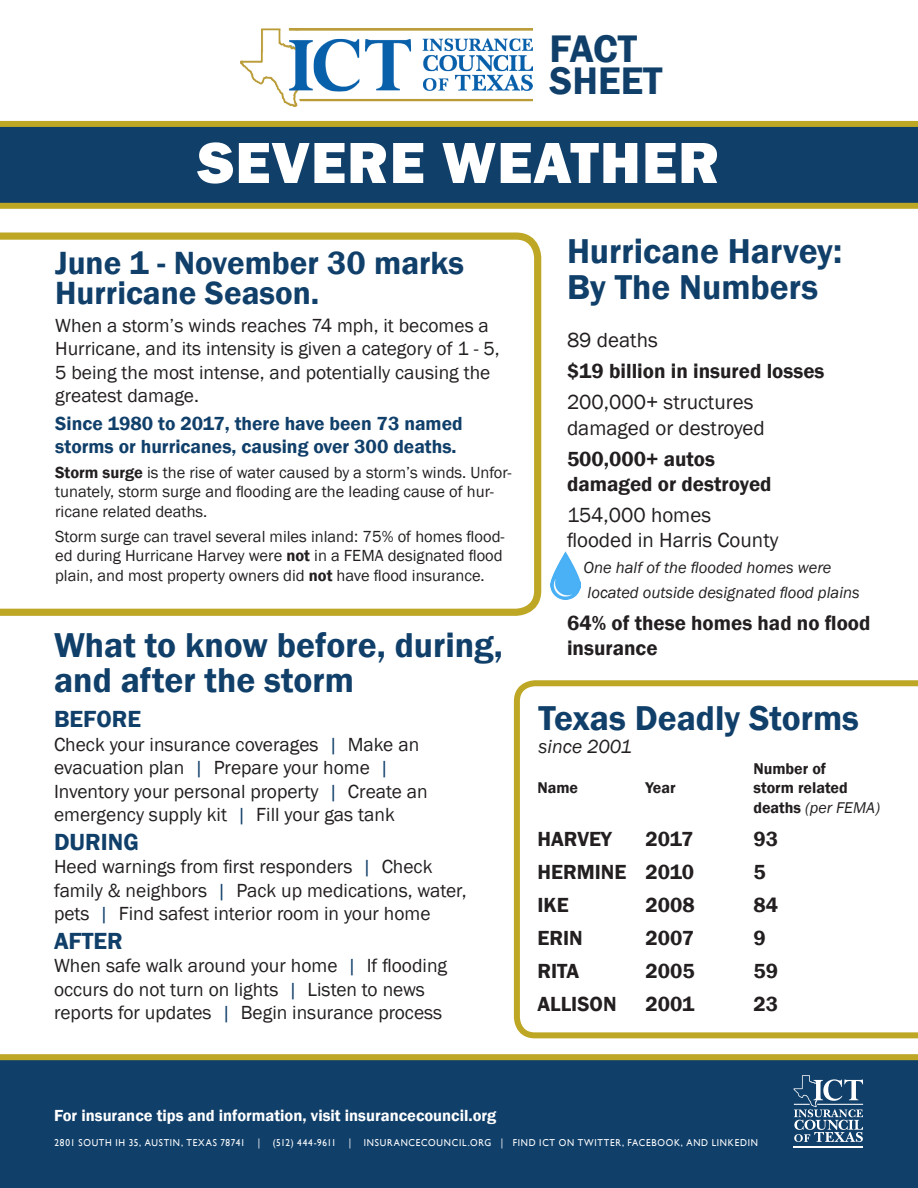
<style>
.page{position:relative;width:918px;height:1188px;background:#fff}
.page>*{position:absolute;margin:0;border:0;box-sizing:border-box;transform-origin:0 0}
.t1{font:800 60px "Franklin Gothic";letter-spacing:.02em;color:#fff}
.t2{font:600 39.45px "Franklin Gothic";color:#103f6a}
.t3{font:600 35.55px/34.5px "Franklin Gothic";color:#103f6a}
.t4{font:600 35.4px "Franklin Gothic";color:#103f6a}
.t5{font:600 33px/30px "Franklin Gothic";color:#103f6a}
.t6{font:600 24px "Franklin Gothic";color:#103f6a}
.t7{font:600 21px/25.2px "Franklin Gothic";color:#231f20}
.t8{font:21px/25.2px "Franklin Gothic";color:#231f20}
.t9{font:19.5px/23.4px "Franklin Gothic";color:#231f20}
.t10{font:600 19.5px/23.4px "Franklin Gothic";color:#103f6a}
.t11{font:italic 19.5px "Franklin Gothic";color:#231f20}
.t12{font:16.5px/19.8px "Franklin Gothic";color:#231f20}
.t13{font:italic 16.5px/25.2px "Franklin Gothic";color:#231f20}
.t14{font:600 16.5px "Franklin Gothic";color:#fff}
.t15{font:600 16.05px "Franklin Gothic";color:#231f20}
.t16{font:italic 16.05px "Franklin Gothic";color:#231f20}
.t17{font:10.05px "Gill Sans";letter-spacing:.08em;color:#fff;scale:.92 1}
.t18{font:10.05px "Gill Sans";letter-spacing:.015em;color:#fff;scale:.92 1}
.s1{font-weight:600}
.s2{color:#103f6a}
.s3{font-weight:600;font-style:normal}
</style>
<div class="page">
<svg style="left:514px;top:680px;width:404px;height:358px"></svg>
<svg style="left:0;top:233px;width:541px;height:383px"></svg>
<svg style="left:0;top:121px;width:918px;height:88px;background:#284d60"></svg>
<div style="left:0;top:1054px;width:918px;height:134px;background:#103f6a"></div>
<hr style="left:794px;top:1146px;width:69px;height:2px;background:#fff">
<svg style="left:793px;top:1075px;width:70px;height:67px;background:#4c6f8f"></svg>
<img style="left:241px;top:28px;width:292px;height:79px">
<img style="left:550px;top:552px;width:31px;height:48px">
<p class="t2" style="left:550px;top:25px;width:89px">FACT</p>
<p class="t2" style="left:550px;top:56px;width:114px">SHEET</p>
<p class="t1" style="left:198px;top:124px;width:523px">SEVERE WEATHER</p>
<p class="t5" style="left:55px;top:248px;width:410px">June 1 - November 30 marks<br>Hurricane Season.</p>
<p class="t9" style="left:55px;top:314px;width:446px">When a storm’s winds reaches 74 mph, it becomes a Hurricane, and its intensity is given a category of 1 - 5, 5 being the most intense, and potentially causing the greatest damage.</p>
<p class="t10" style="left:55px;top:412px;width:409px">Since 1980 to 2017, there have been 73 named storms or hurricanes, causing over 300 deaths.</p>
<p class="t12" style="left:55px;top:463px;width:458px"><span class="s1">Storm surge</span> is the rise of water caused by a storm’s winds. Unfor&shy;tunately, storm surge and flooding are the leading cause of hur&shy;ricane related deaths.</p>
<p class="t12" style="left:55px;top:527px;width:451px;text-align:justify">Storm surge can travel several miles inland: 75% of homes flood&shy;ed during Hurricane Harvey were <span class="s1">not</span> in a FEMA designated flood plain, and most property owners did <span class="s1">not</span> have flood insurance.</p>
<p class="t3" style="left:54px;top:628px;width:451px">What to know before, during, and after the storm</p>
<p class="t6" style="left:54px;top:705px;width:89px">BEFORE</p>
<p class="t9" style="left:54px;top:733px;width:375px">Check your insurance coverages <span class="s2">|</span> Make an evacuation plan <span class="s2">|</span> Prepare your home <span class="s2">| </span>Inventory your personal property <span class="s2">|</span> Create an emergency supply kit <span class="s2">|</span> Fill your gas tank</p>
<p class="t6" style="left:54px;top:827px;width:86px">DURING</p>
<p class="t9" style="left:54px;top:855px;width:414px">Heed warnings from first responders <span class="s2">|</span> Check family &amp; neighbors <span class="s2">|</span> Pack up medications, water, pets <span class="s2">|</span> Find safest interior room in your home</p>
<p class="t6" style="left:54px;top:926px;width:71px">AFTER</p>
<p class="t9" style="left:54px;top:954px;width:395px">When safe walk around your home <span class="s2">|</span> If flooding occurs do not turn on lights <span class="s2">|</span> Listen to news reports for updates <span class="s2">|</span> Begin insurance process</p>
<p class="t4" style="left:567px;top:230px;width:277px">Hurricane Harvey:</p>
<p class="t4" style="left:567px;top:266px;width:253px">By The Numbers</p>
<p class="t8" style="left:567px;top:328px;width:92px">89 deaths</p>
<p class="t7" style="left:567px;top:359px;width:259px">$19 billion in insured losses</p>
<p class="t8" style="left:567px;top:390px;width:199px">200,000+ structures damaged or destroyed</p>
<p class="t7" style="left:567px;top:446px;width:206px">500,000+ autos damaged or destroyed</p>
<p class="t8" style="left:567px;top:503px;width:213px">154,000 homes flooded in Harris County</p>
<p class="t13" style="left:584px;top:555px;width:278px">One half of the flooded homes were located outside designated flood plains</p>
<p class="t7" style="left:567px;top:610px;width:305px">64% of these homes had no flood insurance</p>
<p class="t4" style="left:539px;top:696px;width:322px">Texas Deadly Storms</p>
<p class="t11" style="left:539px;top:735px;width:95px">since 2001</p>
<p class="t15" style="left:753px;top:759px;width:74px">Number of</p>
<p class="t15" style="left:537px;top:778px;width:42px">Name</p>
<p class="t15" style="left:645px;top:778px;width:32px">Year</p>
<p class="t15" style="left:753px;top:778px;width:96px">storm related</p>
<p class="t16" style="left:753px;top:797px;width:128px"><span class="s3">deaths</span> (per FEMA)</p>
<p class="t7" style="left:537px;top:826px;width:76px">HARVEY</p>
<p class="t7" style="left:645px;top:826px;width:49px">2017</p>
<p class="t7" style="left:753px;top:826px;width:26px">93</p>
<p class="t7" style="left:537px;top:859px;width:158px">HERMINE 2010</p>
<p class="t7" style="left:753px;top:859px;width:14px">5</p>
<p class="t7" style="left:537px;top:892px;width:33px">IKE</p>
<p class="t7" style="left:645px;top:892px;width:51px">2008</p>
<p class="t7" style="left:753px;top:892px;width:26px">84</p>
<p class="t7" style="left:537px;top:925px;width:47px">ERIN</p>
<p class="t7" style="left:645px;top:925px;width:50px">2007</p>
<p class="t7" style="left:753px;top:925px;width:14px">9</p>
<p class="t7" style="left:537px;top:958px;width:43px">RITA</p>
<p class="t7" style="left:645px;top:958px;width:51px">2005</p>
<p class="t7" style="left:753px;top:958px;width:26px">59</p>
<p class="t7" style="left:537px;top:991px;width:81px">ALLISON</p>
<p class="t7" style="left:645px;top:991px;width:50px">2001</p>
<p class="t7" style="left:753px;top:991px;width:26px">23</p>
<p class="t14" style="left:54px;top:1105px;width:444px">For insurance tips and information, visit insurancecouncil.org</p>
<p class="t17" style="left:55px;top:1137px;width:209px">2801 SOUTH IH 35, AUSTIN, TEXAS 78741</p>
<p class="t17" style="left:258px;top:1137px;width:4px">|</p>
<p class="t18" style="left:273px;top:1137px;width:71px">(512) 444-9611</p>
<p class="t17" style="left:349px;top:1137px;width:4px">|</p>
<p class="t17" style="left:364px;top:1137px;width:430px">INSURANCECOUNCIL.ORG | FIND ICT ON TWITTER, FACEBOOK, AND LINKEDIN</p>
</div>
